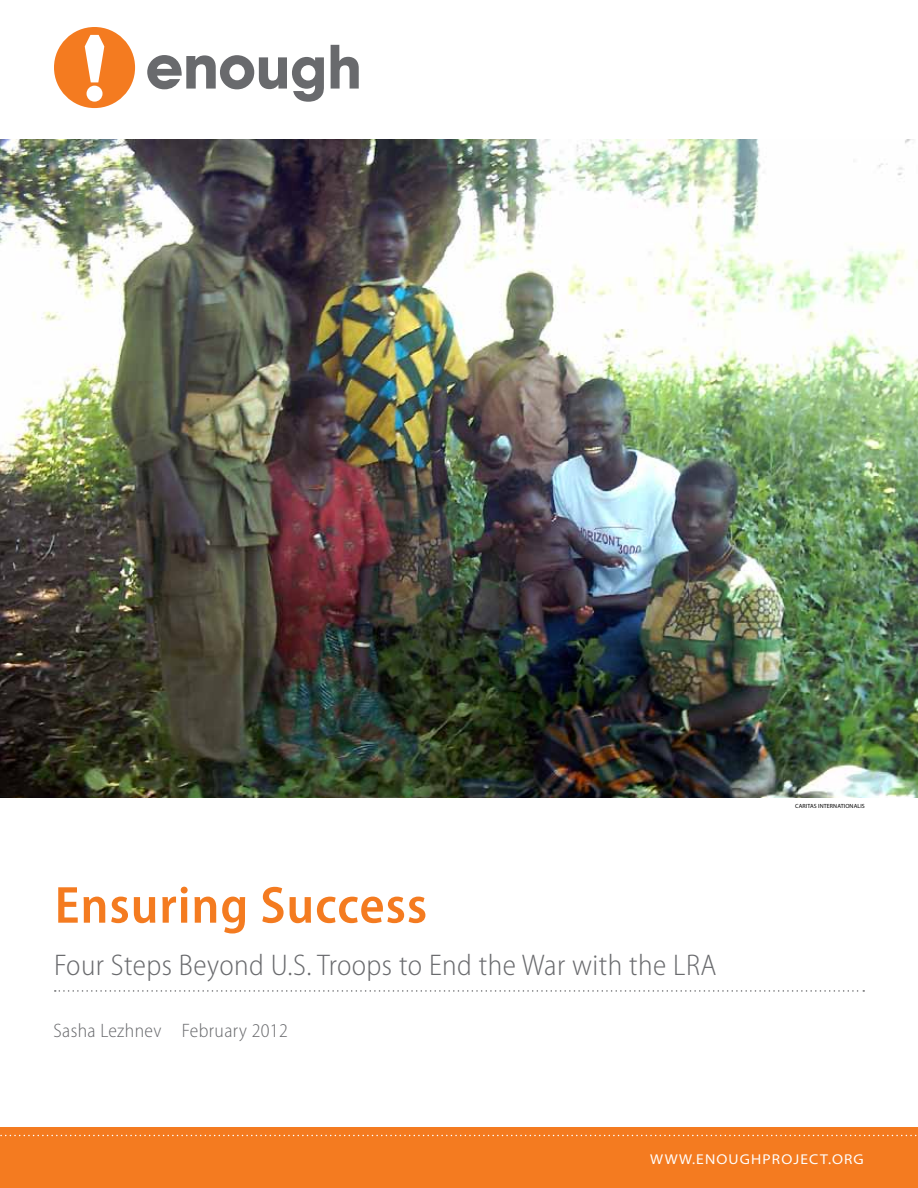
<style>
.page{position:relative;width:918px;height:1188px;background:#fff}
.page>*{position:absolute;margin:0;border:0;box-sizing:border-box;transform-origin:0 0}
.t1{font:600 semi-condensed 52.5px "Myriad Pro";letter-spacing:.02em;color:#f47b20}
.t2{font:300 semi-condensed 30px "Myriad Pro";letter-spacing:.015em;color:#696a6d}
.t3{font:300 semi-condensed 19.5px "Myriad Pro";letter-spacing:.02em;color:#696a6d}
.t4{font:semi-expanded 14.25px "Myriad Pro";letter-spacing:.08em;color:#fff}
.t5{font:6px "Myriad Pro";letter-spacing:.02em;color:#000}
</style>
<div class="page">
<svg style="left:147px;top:55px;width:177px;height:47px"></svg>
<svg style="left:331px;top:45px;width:28px;height:44px"></svg>
<svg style="left:54px;top:27px;width:81px;height:81px"></svg>
<div style="left:0;top:1127px;width:918px;height:61px;background:#f47b20"></div>
<img style="left:0;top:140px;width:918px;height:658px">
<svg style="left:55px;top:990px;width:809px;height:2px"></svg>
<svg style="left:0;top:1135px;width:917px;height:1px"></svg>
<h1 class="t1" style="left:55px;top:876px;width:374px">Ensuring Success</h1>
<p class="t2" style="left:54px;top:949px;width:664px">Four Steps Beyond U.S. Troops to End the War with the LRA</p>
<p class="t3" style="left:53px;top:1020px;width:236px">Sasha Lezhnev February 2012</p>
<p class="t5" style="left:795px;top:803px;width:71px">CARITAS INTERNATIONALIS</p>
<p class="t4" style="left:650px;top:1152px;width:215px">WWW.ENOUGHPROJECT.ORG</p>
</div>
